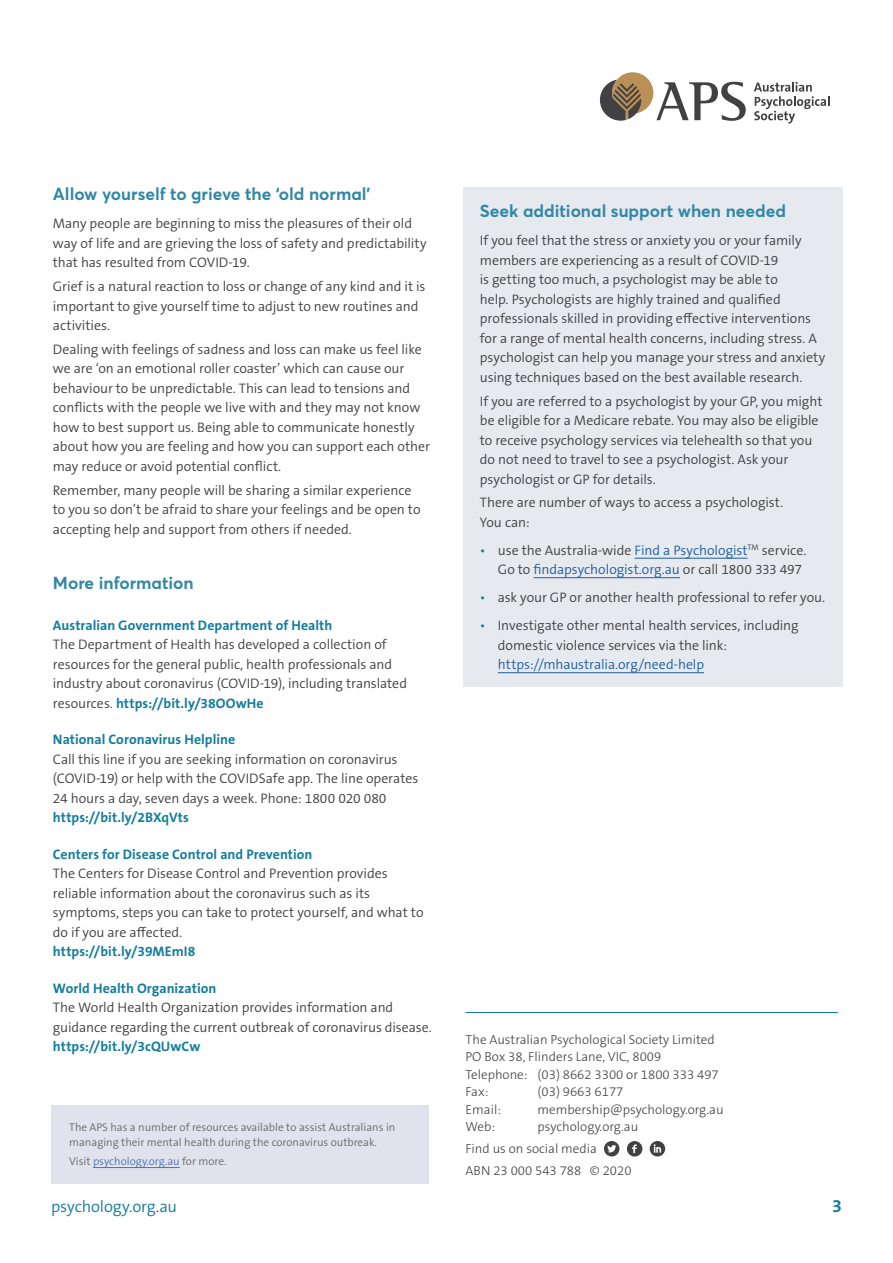
<style>
.page{position:relative;width:893px;height:1263px;background:#fff}
.page>*{position:absolute;margin:0;border:0;box-sizing:border-box;transform-origin:0 0}
.t1{font:700 18px "The Sans B W7";color:#157d9c}
.t2{font:700 17.25px "Averta Std";color:#3387a5}
.t3{font:300 16.5px "The Sans B W4";letter-spacing:-.01em;color:#157d9c}
.t4{font:300 13.8px/19.5px "The Sans B W4";letter-spacing:-.005em;color:#414042}
.t5{font:700 13.8px "The Sans B W7";letter-spacing:.005em;color:#157d9c}
.t6{font:300 13.8px "The Sans B W4";letter-spacing:-.005em;color:#215e9e}
.t7{font:300 13.2px/17.5px "The Sans B W3";color:#414042}
.t8{font:300 11.25px/15px "The Sans B W4";color:#696a6d}
.t9{font:300 11.25px "The Sans B W4";color:#4f73ad}
.s1{font-family:"The Sans B W4";font-weight:300;color:#414042}
.s2{color:#696a6d}
.s3{color:#157d9c}
.s4{color:#215e9e}
</style>
<div class="page">
<svg style="left:600px;top:72px;width:146px;height:49px"></svg>
<svg style="left:754px;top:82px;width:75px;height:41px"></svg>
<hr style="left:466px;top:1012px;width:372px;height:1px;background:#157d9c">
<svg style="left:604px;top:1141px;width:15px;height:15px"></svg>
<svg style="left:627px;top:1141px;width:15px;height:15px"></svg>
<svg style="left:650px;top:1141px;width:15px;height:15px"></svg>
<div style="left:51px;top:1105px;width:378px;height:78px;background:#e0e3ed"></div>
<hr style="left:93px;top:1167px;width:87px;height:1px;background:#4f73ad">
<div style="left:463px;top:187px;width:379px;height:499px;background:#e6eaee"></div>
<hr style="left:634px;top:558px;width:113px;height:1px;background:#215e9e">
<hr style="left:533px;top:577px;width:147px;height:1px;background:#215e9e">
<hr style="left:498px;top:672px;width:206px;height:1px;background:#215e9e">
<p class="t2" style="left:53px;top:183px;width:319px">Allow yourself to grieve the ‘old normal’</p>
<p class="t4" style="left:53px;top:214px;width:375px">Many people are beginning to miss the pleasures of their old way of life and are grieving the loss of safety and predictability that has resulted from COVID-19.</p>
<p class="t4" style="left:53px;top:277px;width:374px">Grief is a natural reaction to loss or change of any kind and it is important to give yourself time to adjust to new routines and activities.</p>
<p class="t4" style="left:53px;top:340px;width:379px">Dealing with feelings of sadness and loss can make us feel like we are ‘on an emotional roller coaster’ which can cause our behaviour to be unpredictable. This can lead to tensions and conflicts with the people we live with and they may not know how to best support us. Being able to communicate honestly about how you are feeling and how you can support each other may reduce or avoid potential conflict.</p>
<p class="t4" style="left:53px;top:480px;width:369px">Remember, many people will be sharing a similar experience to you so don’t be afraid to share your feelings and be open to accepting help and support from others if needed.</p>
<p class="t2" style="left:53px;top:572px;width:142px">More information</p>
<p class="t5" style="left:53px;top:616px;width:281px">Australian Government Department of Health</p>
<p class="t4" style="left:53px;top:635px;width:356px">The Department of Health has developed a collection of resources for the general public, health professionals and industry about coronavirus (COVID-19), including translated</p>
<p class="t5" style="left:53px;top:694px;width:212px"><span class="s1">resources.</span> https://bit.ly/38OOwHe</p>
<p class="t5" style="left:53px;top:730px;width:184px">National Coronavirus Helpline</p>
<p class="t4" style="left:53px;top:749px;width:367px">Call this line if you are seeking information on coronavirus (COVID-19) or help with the COVIDSafe app. The line operates<br>24 hours a day, seven days a week. Phone: 1800 020 080</p>
<p class="t5" style="left:53px;top:808px;width:138px">https://bit.ly/2BXqVts</p>
<p class="t5" style="left:53px;top:845px;width:261px">Centers for Disease Control and Prevention</p>
<p class="t4" style="left:53px;top:864px;width:372px">The Centers for Disease Control and Prevention provides reliable information about the coronavirus such as its symptoms, steps you can take to protect yourself, and what to do if you are affected.</p>
<p class="t5" style="left:53px;top:942px;width:144px">https://bit.ly/39MEmI8</p>
<p class="t5" style="left:53px;top:979px;width:165px">World Health Organization</p>
<p class="t4" style="left:53px;top:998px;width:380px">The World Health Organization provides information and guidance regarding the current outbreak of coronavirus disease.</p>
<p class="t5" style="left:53px;top:1037px;width:149px">https://bit.ly/3cQUwCw</p>
<p class="t8" style="left:69px;top:1119px;width:328px">The APS has a number of resources available to assist Australians in managing their mental health during the coronavirus outbreak.</p>
<p class="t9" style="left:69px;top:1154px;width:159px"><span class="s2">Visit</span> psychology.org.au <span class="s2">for more.</span></p>
<p class="t2" style="left:480px;top:200px;width:308px">Seek additional support when needed</p>
<p class="t4" style="left:480px;top:231px;width:347px">If you feel that the stress or anxiety you or your family members are experiencing as a result of COVID-19<br>is getting too much, a psychologist may be able to<br>help. Psychologists are highly trained and qualified professionals skilled in providing effective interventions for a range of mental health concerns, including stress. A psychologist can help you manage your stress and anxiety using techniques based on the best available research.</p>
<p class="t4" style="left:480px;top:391px;width:344px">If you are referred to a psychologist by your GP, you might be eligible for a Medicare rebate. You may also be eligible to receive psychology services via telehealth so that you do not need to travel to see a psychologist. Ask your psychologist or GP for details.</p>
<p class="t4" style="left:480px;top:493px;width:305px">There are number of ways to access a psychologist.<br>You can:</p>
<p class="t4" style="left:480px;top:541px;width:328px;text-align:right"><span class="s3">•</span> use the Australia-wide <span class="s4">Find a Psychologist</span><sup>TM</sup> service.<br>Go to <span class="s4">findapsychologist.org.au</span> or call 1800 333 497</p>
<p class="t4" style="left:480px;top:588px;width:347px"><span class="s3">•</span> ask your GP or another health professional to refer you.</p>
<p class="t4" style="left:498px;top:616px;width:302px;text-indent:-18px"><span class="s3">•</span> Investigate other mental health services, including domestic violence services via the link:</p>
<p class="t6" style="left:498px;top:656px;width:208px">https://mhaustralia.org/need-help</p>
<p class="t7" style="left:466px;top:1030px;width:255px">The Australian Psychological Society Limited<br>PO Box 38, Flinders Lane, VIC, 8009<br>Telephone: (03) 8662 3300 or 1800 333 497<br>Fax:</p>
<p class="t7" style="left:538px;top:1083px;width:87px">(03) 9663 6177</p>
<p class="t7" style="left:466px;top:1101px;width:37px">Email:</p>
<p class="t7" style="left:538px;top:1101px;width:188px">membership@psychology.org.au</p>
<p class="t7" style="left:466px;top:1118px;width:31px">Web:</p>
<p class="t7" style="left:466px;top:1116px;width:174px;line-height:21.8px;text-indent:72px">psychology.org.au<br>Find us on social media<br>ABN 23 000 543 788 © 2020</p>
<p class="t3" style="left:51px;top:1195px;width:127px">psychology.org.au</p>
<h1 class="t1" style="left:832px;top:1194px;width:11px">3</h1>
</div>
